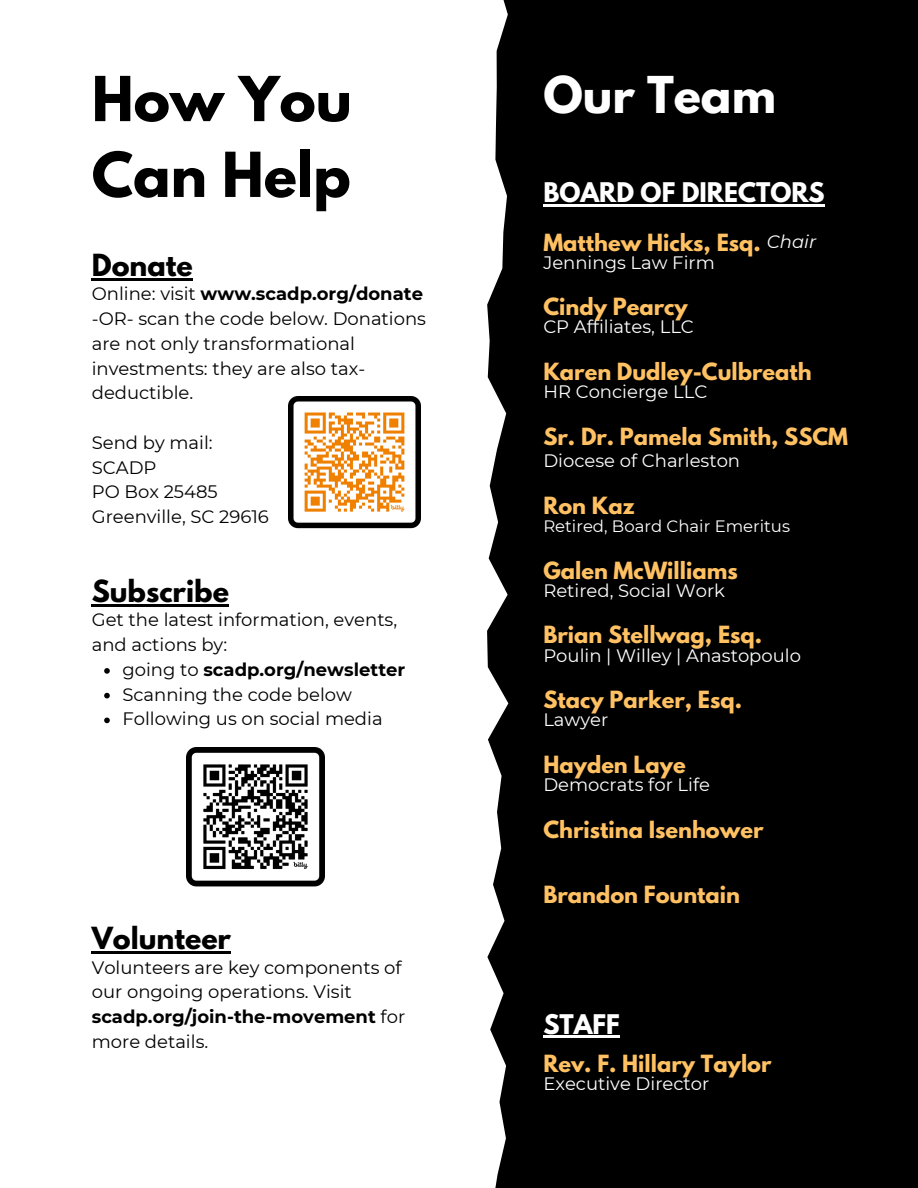
<style>
.page{position:relative;width:918px;height:1188px;background:#fff}
.page>*{position:absolute;margin:0;border:0;box-sizing:border-box;transform-origin:0 0}
.t1{font:700 54.9px/75.8px "League Spartan";color:#000}
.t2{font:700 45px "League Spartan";color:#fff}
.t3{font:700 27px "League Spartan";color:#000}
.t4{font:700 24px "League Spartan";color:#fff}
.t5{font:700 21px "League Spartan";color:#ffc162}
.t6{font:18px/24.8px "Montserrat";color:#000}
.t7{font:18px "Montserrat";color:#fff}
.t8{font:700 18px "Montserrat";color:#000}
.t9{font:italic 18px "Montserrat";color:#fff}
.t10{font:16.5px "Montserrat";color:#fff}
.s1{font-weight:400}
.s2{font-weight:700}
</style>
<div class="page">
<div style="left:487px;top:0;width:431px;height:1188px;background:#000"></div>
<hr style="left:92px;top:278px;width:101px;height:2px;background:#000">
<img style="left:289px;top:396px;width:131px;height:133px">
<img style="left:186px;top:748px;width:139px;height:139px">
<hr style="left:92px;top:951px;width:139px;height:2px;background:#000">
<hr style="left:543px;top:204px;width:282px;height:3px;background:#fff">
<hr style="left:543px;top:1036px;width:77px;height:2px;background:#fff">
<hr style="left:92px;top:604px;width:137px;height:2px;background:#000">
<svg style="left:104px;top:668px;width:6px;height:6px"></svg>
<svg style="left:104px;top:693px;width:6px;height:5px"></svg>
<svg style="left:104px;top:718px;width:6px;height:5px"></svg>
<h3 class="t1" style="left:92px;top:68px;width:261px">How You<br>Can Help</h3>
<h1 class="t3" style="left:92px;top:251px;width:103px">Donate</h1>
<h3 class="t8" style="left:92px;top:283px;width:333px"><span class="s1">Online: visit</span> www.scadp.org/donate</h3>
<p class="t6" style="left:92px;top:306px;width:336px">-OR- scan the code below. Donations are not only transformational investments: they are also tax&shy;deductible.</p>
<p class="t6" style="left:92px;top:430px;width:122px">Send by mail:</p>
<p class="t6" style="left:92px;top:455px;width:66px">SCADP</p>
<p class="t6" style="left:92px;top:480px;width:127px">PO Box 25485</p>
<p class="t6" style="left:92px;top:504px;width:179px">Greenville, SC 29616</p>
<h5 class="t3" style="left:92px;top:577px;width:139px">Subscribe</h5>
<h5 class="t6" style="left:92px;top:608px;width:307px">Get the latest information, events, and actions by:</h5>
<p class="t8" style="left:122px;top:659px;width:284px"><span class="s1">going to</span> scadp.org/newsletter</p>
<h4 class="t6" style="left:122px;top:682px;width:231px">Scanning the code below</h4>
<h5 class="t6" style="left:122px;top:707px;width:262px">Following us on social media</h5>
<p class="t3" style="left:92px;top:925px;width:141px">Volunteer</p>
<p class="t6" style="left:92px;top:955px;width:315px">Volunteers are key components of our ongoing operations. Visit <span class="s2">scadp.org/join-the-movement</span> for more details.</p>
<p class="t2" style="left:543px;top:72px;width:234px">Our Team</p>
<p class="t4" style="left:543px;top:181px;width:283px">BOARD OF DIRECTORS</p>
<h3 class="t5" style="left:543px;top:232px;width:219px">Matthew Hicks, Esq.</h3>
<p class="t7" style="left:543px;top:251px;width:173px">Jennings Law Firm</p>
<h5 class="t9" style="left:767px;top:230px;width:51px">Chair</h5>
<p class="t5" style="left:543px;top:296px;width:146px">Cindy Pearcy</p>
<p class="t7" style="left:543px;top:316px;width:152px">CP Affiliates, LLC</p>
<h4 class="t5" style="left:543px;top:361px;width:270px">Karen Dudley-Culbreath</h4>
<h2 class="t7" style="left:543px;top:381px;width:165px">HR Concierge LLC</h2>
<p class="t5" style="left:543px;top:426px;width:306px">Sr. Dr. Pamela Smith, SSCM</p>
<h5 class="t7" style="left:543px;top:450px;width:198px">Diocese of Charleston</h5>
<p class="t5" style="left:543px;top:495px;width:93px">Ron Kaz</p>
<h5 class="t10" style="left:543px;top:516px;width:248px">Retired, Board Chair Emeritus</h5>
<p class="t5" style="left:543px;top:560px;width:196px">Galen McWilliams</p>
<h5 class="t7" style="left:543px;top:579px;width:183px">Retired, Social Work</h5>
<p class="t5" style="left:543px;top:625px;width:220px">Brian Stellwag, Esq.</p>
<h5 class="t7" style="left:543px;top:644px;width:259px">Poulin | Willey | Anastopoulo</h5>
<p class="t5" style="left:543px;top:689px;width:200px">Stacy Parker, Esq.</p>
<h5 class="t7" style="left:543px;top:709px;width:66px">Lawyer</h5>
<p class="t5" style="left:543px;top:754px;width:144px">Hayden Laye</p>
<h5 class="t7" style="left:543px;top:774px;width:168px">Democrats for Life</h5>
<h5 class="t5" style="left:543px;top:819px;width:222px">Christina Isenhower</h5>
<p class="t5" style="left:543px;top:884px;width:198px">Brandon Fountain</p>
<p class="t4" style="left:543px;top:1012px;width:78px">STAFF</p>
<p class="t5" style="left:543px;top:1053px;width:230px">Rev. F. Hillary Taylor</p>
<h5 class="t7" style="left:543px;top:1073px;width:168px">Executive Director</h5>
</div>
